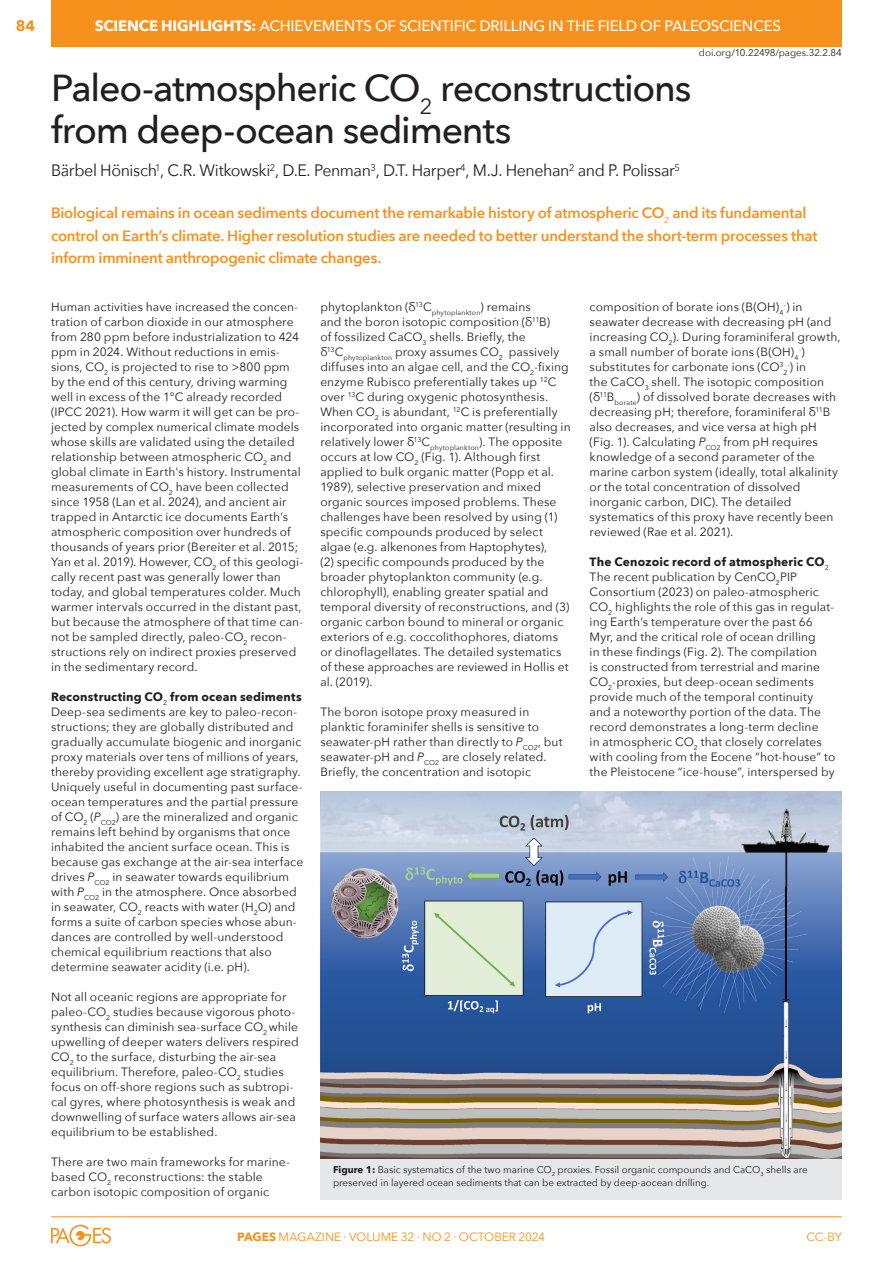
<style>
.page{position:relative;width:893px;height:1263px;background:#fff}
.page>*{position:absolute;margin:0;border:0;box-sizing:border-box;transform-origin:0 0}
.ARTICLE-Title{font:500 37.5px/42px "Avenir Next";letter-spacing:-.035em;color:#231f20}
.ARTICLE-Authors{font:16.5px "Avenir Next";letter-spacing:-.025em;color:#231f20}
.ARTICLE-Abstract{font:600 15px/22.5px "Avenir Next";letter-spacing:-.015em;color:#f6911e}
.HEADER-Title{font:500 15px "Avenir Next";letter-spacing:-.015em;color:#fff}
.PAGE_NUMBER{font:700 15px "Avenir Next";color:#f6911e}
._3col-text{font:12px/15px "Avenir Next";letter-spacing:.01em;color:#231f20}
._3col-subtitles{font:700 12px "Avenir Next";letter-spacing:.015em;color:#231f20}
.t1{font:12px "Avenir Next";letter-spacing:-.005em;color:#f6911e}
.ARTICLE-Figure_Caption{font:9.75px/13.5px "Avenir Next";color:#231f20}
.DOI{font:9.75px "Avenir Next";letter-spacing:-.005em;color:#231f20}
._3col-text-2{font:7.05px "Avenir Next";color:#231f20}
.s1{font-weight:700}
.s2{font-style:italic}
.s3{font-size:12px}
</style>
<div class="page">
<hr style="left:51px;top:1216px;width:791px;height:1px;background:#f6911e">
<svg style="left:51px;top:1225px;width:60px;height:21px"></svg>
<div style="left:51px;top:0;width:791px;height:46px;background:#f6911e"></div>
<div style="left:320px;top:1159px;width:522px;height:40px;background:#e6e7e9"></div>
<img style="left:320px;top:791px;width:522px;height:368px">
<p class="PAGE_NUMBER" style="left:16px;top:13px;width:21px">84</p>
<p class="HEADER-Title" style="left:95px;top:13px;width:688px"><span class="s1">SCIENCE HIGHLIGHTS:</span> Achievements of scientific drilling in the field of paleosciences</p>
<p class="DOI" style="left:699px;top:45px;width:145px">doi.org/10.22498/pages.32.2.84</p>
<p class="ARTICLE-Title" style="left:51px;top:66px;width:642px">Paleo-atmospheric CO<sub>2</sub> reconstructions from deep-ocean sediments</p>
<p class="ARTICLE-Authors" style="left:51px;top:157px;width:630px">Bärbel Hönisch<sup>1</sup>, C.R. Witkowski<sup>2</sup>, D.E. Penman<sup>3</sup>, D.T. Harper<sup>4</sup>, M.J. Henehan<sup>2</sup> and P. Polissar<sup>5</sup></p>
<p class="ARTICLE-Abstract" style="left:51px;top:201px;width:768px">Biological remains in ocean sediments document the remarkable history of atmospheric CO<sub>2</sub> and its fundamental control on Earth’s climate. Higher resolution studies are needed to better understand the short-term processes that inform imminent anthropogenic climate changes.</p>
<p class="_3col-text" style="left:51px;top:299px;width:254px">Human activities have increased the concen&shy;tration of carbon dioxide in our atmosphere from 280 ppm before industrialization to 424 ppm in 2024. Without reductions in emis&shy;sions, CO<sub>2</sub> is projected to rise to &gt;800 ppm by the end of this century, driving warming well in excess of the 1°C already recorded (IPCC 2021). How warm it will get can be pro&shy;jected by complex numerical climate models whose skills are validated using the detailed relationship between atmospheric CO<sub>2</sub> and global climate in Earth's history. Instrumental measurements of CO<sub>2</sub> have been collected since 1958 (Lan et al. 2024), and ancient air trapped in Antarctic ice documents Earth’s atmospheric composition over hundreds of thousands of years prior (Bereiter et al. 2015; Yan et al. 2019). However, CO<sub>2</sub> of this geologi&shy;cally recent past was generally lower than today, and global temperatures colder. Much warmer intervals occurred in the distant past, but because the atmosphere of that time can&shy;not be sampled directly, paleo-CO<sub>2</sub> recon&shy;structions rely on indirect proxies preserved in the sedimentary record.</p>
<p class="_3col-subtitles" style="left:51px;top:687px;width:252px">Reconstructing CO<sub>2</sub> from ocean sediments</p>
<p class="_3col-text" style="left:51px;top:704px;width:254px">Deep-sea sediments are key to paleo-recon&shy;structions; they are globally distributed and gradually accumulate biogenic and inorganic proxy materials over tens of millions of years, thereby providing excellent age stratigraphy.<br>Uniquely useful in documenting past surface&shy;ocean temperatures and the partial pressure of CO<sub>2</sub> (<span class="s2">P</span><sub>CO2</sub>) are the mineralized and organic remains left behind by organisms that once inhabited the ancient surface ocean. This is because gas exchange at the air-sea interface drives <span class="s2">P</span><sub>CO2</sub> in seawater towards equilibrium with <span class="s2">P</span><sub>CO2</sub> in the atmosphere. Once absorbed in seawater, CO<sub>2</sub> reacts with water (H<sub>2</sub>O) and forms a suite of carbon species whose abun&shy;dances are controlled by well-understood chemical equilibrium reactions that also determine seawater acidity (i.e. pH).</p>
<p class="_3col-text" style="left:51px;top:989px;width:249px">Not all oceanic regions are appropriate for paleo-CO<sub>2</sub> studies because vigorous photo&shy;synthesis can diminish sea-surface CO<sub>2</sub> while upwelling of deeper waters delivers respired CO<sub>2</sub> to the surface, disturbing the air-sea equilibrium. Therefore, paleo-CO<sub>2</sub> studies focus on off-shore regions such as subtropi&shy;cal gyres, where photosynthesis is weak and downwelling of surface waters allows air-sea equilibrium to be established.</p>
<p class="_3col-text" style="left:51px;top:1154px;width:240px">There are two main frameworks for marine&shy;based CO<sub>2</sub> reconstructions: the stable carbon isotopic composition of organic</p>
<p class="_3col-text" style="left:320px;top:299px;width:252px">phytoplankton (δ<sup>13</sup>C<sub>phytoplankton</sub>) remains<br>and the boron isotopic composition (δ<sup>11</sup>B)<br>of fossilized CaCO<sub>3</sub> shells. B riefly, the δ<sup>13</sup>C<sub>phytoplankton</sub> proxy assumes CO<sub>2</sub> passively diffuses into an algae cell, and the CO<sub>2</sub>-fixing enzyme Rubisco preferentially takes up <sup>12</sup>C over <sup>13</sup>C during oxygenic photosynthesis.<br>When CO<sub>2</sub> is abundant, <sup>12</sup>C is preferentially incorporated into organic matter (resulting in relatively lower δ<sup>13</sup>C<sub>phytoplankton</sub>). The opposite occurs at low CO<sub>2</sub> (Fig. 1). Although first applied to bulk organic matter (Popp et al.<br>1989), selective preservation and mixed organic sources imposed problems. These challenges have been resolved by using (1) specific compounds produced by select algae (e.g. alkenones from Haptophytes),<br>(2) specific compounds produced by the broader phytoplankton community (e.g. chlorophyll), enabling greater spatial and temporal diversity of reconstructions, and (3) organic carbon bound to mineral or organic exteriors of e.g. coccolithophores, diatoms or dinoflagellates. The detailed systematics of these approaches are reviewed in Hollis et al. (2019).</p>
<p class="_3col-text" style="left:320px;top:704px;width:244px">The boron isotope proxy measured in planktic foraminifer shells is sensitive to seawater-pH rather than directly to <span class="s2">P</span><sub>CO2</sub>, but seawater-pH and <span class="s2">P</span><sub>CO2</sub> are closely related.<br>B riefly, the concentration and isotopic</p>
<p class="_3col-text" style="left:590px;top:299px;width:252px">composition of borate ions (B(OH)<sub>4</sub><sup>-</sup>) in seawater decrease with decreasing pH (and increasing CO<sub>2</sub>). During foraminiferal growth, a small number of borate ions (B(OH)<sub>4</sub></p>
<p class="_3col-text-2" style="left:799px;top:344px;width:7px">-<span class="s3">)</span></p>
<p class="_3col-text" style="left:590px;top:359px;width:218px">substitutes for carbonate ions (CO<sup>3</sup> <sup>-</sup>) in</p>
<p class="_3col-text-2" style="left:783px;top:367px;width:6px">2</p>
<p class="_3col-text" style="left:590px;top:374px;width:250px">the CaCO<sub>3</sub> shell. The isotopic composition (δ<sup>11</sup>B <sub>borate</sub>) of dissolved borate decreases with decreasing pH; therefore, foraminiferal δ<sup>11</sup>B also decreases, and vice versa at high pH (Fig. 1). Calculating <span class="s2">P</span><sub>CO2</sub> from pH requires knowledge of a second parameter of the marine carbon system (ideally, total alkalinity or the total concentration of dissolved inorganic carbon, DIC). The detailed systematics of this proxy have recently been reviewed (Rae et al. 2021).</p>
<p class="_3col-subtitles" style="left:590px;top:552px;width:241px">The Cenozoic record of atmospheric CO<sub>2</sub></p>
<p class="_3col-text" style="left:590px;top:569px;width:247px">The recent publication by CenCO<sub>2</sub>PIP Consortium (2023) on paleo-atmospheric CO<sub>2</sub> highlights the role of this gas in regulat&shy;ing Earth’s temperature over the past 66<br>Myr, and the critical role of ocean drilling<br>in these findings (Fig. 2). The compilation<br>is constructed from terrestrial and marine CO<sub>2</sub>-proxies, but deep-ocean sediments provide much of the temporal continuity and a noteworthy portion of the data. The record demonstrates a long-term decline<br>in atmospheric CO<sub>2</sub> that closely correlates with cooling from the Eocene “hot-house” to the Pleistocene “ice-house”, interspersed by</p>
<p class="ARTICLE-Figure_Caption" style="left:333px;top:1162px;width:476px"><span class="s1">Figure 1:</span> Basic systematics of the two marine CO<sub>2</sub> proxies. Fossil organic compounds and CaCO<sub>3</sub> shells are preserved in layered ocean sediments that can be extracted by deep-aocean drilling.</p>
<p class="t1" style="left:237px;top:1227px;width:309px"><span class="s1">PAGES</span> MAGAZINE ∙ VOLUME 32 ∙ NO 2 ∙ Octo ber 2024</p>
<p class="t1" style="left:807px;top:1227px;width:37px">CC-BY</p>
</div>
